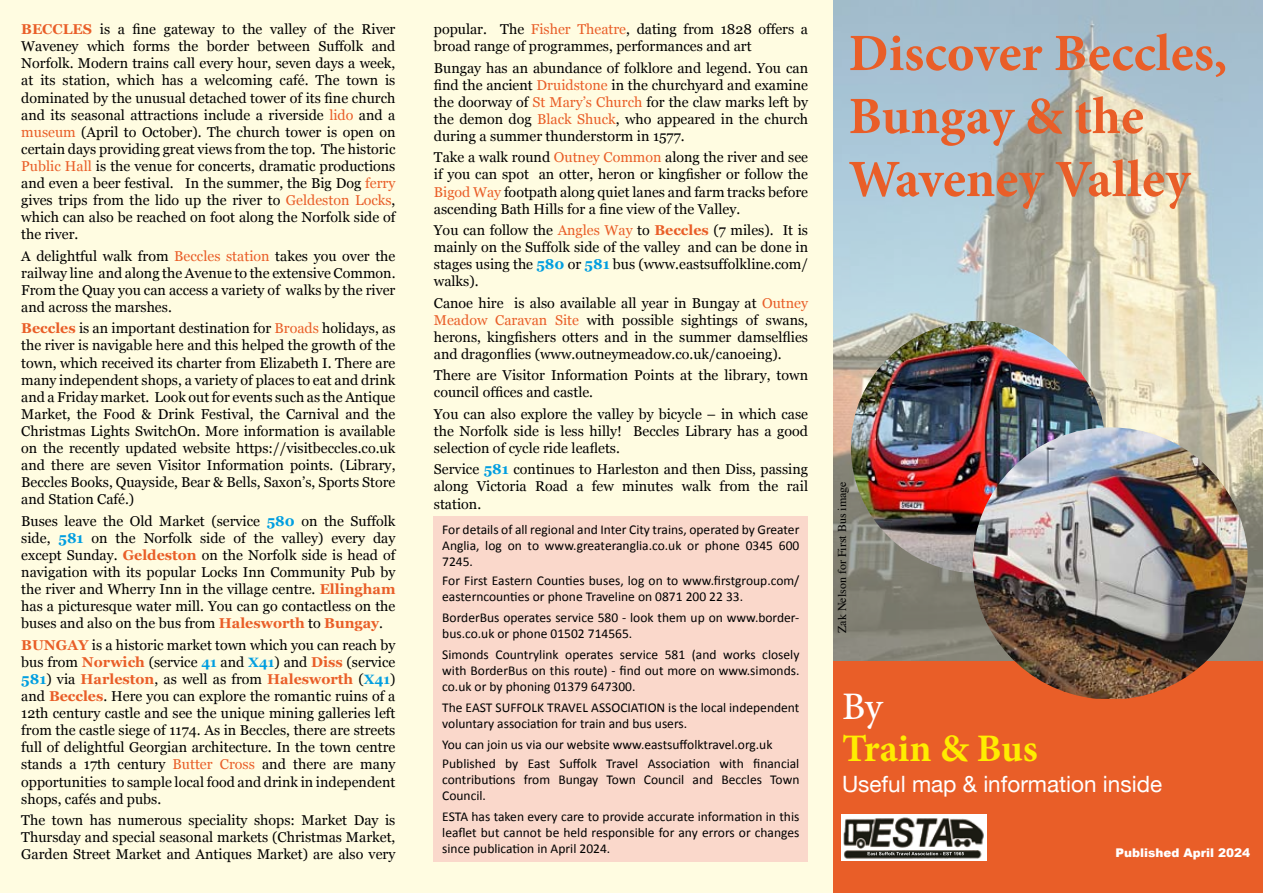
<style>
.page{position:relative;width:1263px;height:893px;background:#fffce1}
.page>*{position:absolute;margin:0;border:0;box-sizing:border-box;transform-origin:0 0}
.t1{font:700 52.5px/63px "Minion Pro";color:#e95e28}
.t2{font:700 39px "Minion Pro";color:#ffed00}
.t3{font:500 39px "Minion Pro";color:#fff}
.t4{font:22.5px "Helvetica Neue";color:#fff}
.t5{font:14.25px/17.1px "Georgia";color:#000;text-align:justify}
.t6{font:13.5px/16.2px "Calibri";color:#000}
.t7{font:12px "Times";color:#000}
.t8{font:900 12px "Arial";color:#fff}
.s1{font-weight:700;color:#e95e28}
.s2{color:#e95e28}
.s3{font-weight:700;color:#009ee0}
.s4{font-weight:700;font-size:13.5px;color:#009ee0}
</style>
<div class="page">
<img style="left:834px;top:0;width:429px;height:661px">
<div style="left:434px;top:516px;width:374px;height:345px;background:#fad8cb"></div>
<div style="left:834px;top:661px;width:429px;height:232px;background:#e95e28"></div>
<img style="left:851px;top:321px;width:254px;height:252px">
<img style="left:973px;top:427px;width:274px;height:272px">
<img style="left:841px;top:815px;width:145px;height:45px">
<p class="t5" style="left:21px;top:21px;width:376px"><span class="s1">BECCLES</span> is a fine gateway to the valley of the River Waveney which forms the border between Suffolk and Norfolk. Modern trains call every hour, seven days a week, at its station, which has a welcoming café. The town is dominated by the unusual detached tower of its fine church and its seasonal attractions include a riverside <span class="s2">lido</span> and a <span class="s2">museum</span> (April to October). The church tower is open on certain days providing great views from the top. The historic <span class="s2">Public Hall</span> is the venue for concerts, dramatic productions and even a beer festival. In the summer, the Big Dog <span class="s2">ferry </span>gives trips from the lido up the river to <span class="s2">Geldeston Locks</span>, which can also be reached on foot along the Norfolk side of the river.</p>
<p class="t5" style="left:21px;top:248px;width:376px">A delightful walk from <span class="s2">Beccles station</span> takes you over the railway line and along the Avenue to the extensive Common.<br>From the Quay you can access a variety of walks by the river and across the marshes.</p>
<p class="t5" style="left:21px;top:320px;width:376px"><span class="s1">Beccles</span> is an important destination for <span class="s2">Broads</span> holidays, as the river is navigable here and this helped the growth of the town, which received its charter from Elizabeth I. There are many independent shops, a variety of places to eat and drink and a Friday market. Look out for events such as the Antique Market, the Food &amp; Drink Festival, the Carnival and the Christmas Lights SwitchOn. More information is available on the recently updated website https://visitbeccles.co.uk and there are seven Visitor Information points. (Library, Beccles Books, Quayside, Bear &amp; Bells, Saxon’s, Sports Store and Station Café.)</p>
<p class="t5" style="left:21px;top:513px;width:376px">Buses leave the Old Market (service <span class="s3">580</span> on the Suffolk side, <span class="s3">581</span> on the Norfolk side of the valley) every day except Sunday. <span class="s1">Geldeston</span> on the Norfolk side is head of navigation with its popular Locks Inn Community Pub by the river and Wherry Inn in the village centre. <span class="s1">Ellingham </span>has a picturesque water mill. You can go contactless on the buses and also on the bus from <span class="s1">Halesworth</span> to <span class="s1">Bungay</span>.</p>
<p class="t5" style="left:21px;top:636px;width:376px"><span class="s1">BUNGAY</span> is a historic market town which you can reach by bus from <span class="s1">Norwich</span> (service <span class="s4">41</span> and <span class="s4">X41</span>) and <span class="s1">Diss</span> (service <span class="s3">581</span>) via <span class="s1">Harleston</span>, as well as from <span class="s1">Halesworth</span> (<span class="s4">X41</span>) and <span class="s1">Beccles</span>. Here you can explore the romantic ruins of a 12th century castle and see the unique mining galleries left from the castle siege of 1174. As in Beccles, there are streets full of delightful Georgian architecture. In the town centre stands a 17th century <span class="s2">Butter Cross</span> and there are many opportunities to sample local food and drink in independent shops, cafés and pubs.</p>
<p class="t5" style="left:21px;top:812px;width:376px">The town has numerous speciality shops: Market Day is Thursday and special seasonal markets (Christmas Market, Garden Street Market and Antiques Market) are also very</p>
<p class="t5" style="left:434px;top:21px;width:376px">popular. The <span class="s2">Fisher Theatre</span>, dating from 1828 offers a broad range of programmes, performances and art</p>
<p class="t5" style="left:434px;top:59px;width:376px">Bungay has an abundance of folklore and legend. You can find the ancient <span class="s2">Druidstone</span> in the churchyard and examine the doorway of <span class="s2">St Mary’s Church</span> for the claw marks left by the demon dog <span class="s2">Black Shuck</span>, who appeared in the church during a summer thunderstorm in 1577.</p>
<p class="t5" style="left:434px;top:149px;width:376px">Take a walk round <span class="s2">Outney Common</span> along the river and see if you can spot an otter, heron or kingfisher or follow the <span class="s2">Bigod Way</span> footpath along quiet lanes and farm tracks before ascending Bath Hills for a fine view of the Valley.</p>
<p class="t5" style="left:434px;top:222px;width:376px">You can follow the <span class="s2">Angles Way</span> to <span class="s1">Beccles</span> (7 miles). It is mainly on the Suffolk side of the valley and can be done in stages using the <span class="s3">580</span> or <span class="s3">581</span> bus (www.eastsuffolkline.com/ walks).</p>
<p class="t5" style="left:434px;top:294px;width:376px">Canoe hire is also available all year in Bungay at <span class="s2">Outney Meadow Caravan Site</span> with possible sightings of swans, herons, kingfishers otters and in the summer damselflies and dragonflies (www.outneymeadow.co.uk/canoeing).</p>
<p class="t5" style="left:434px;top:367px;width:376px">There are Visitor Information Points at the library, town council offices and castle.</p>
<p class="t5" style="left:434px;top:406px;width:376px">You can also explore the valley by bicycle – in which case the Norfolk side is less hilly! Beccles Library has a good selection of cycle ride leaflets.</p>
<p class="t5" style="left:434px;top:461px;width:376px">Service <span class="s3">581</span> continues to Harleston and then Diss, passing along Victoria Road a few minutes walk from the rail station.</p>
<p class="t6" style="left:442px;top:521px;width:359px;text-align:justify">For details of all regional and Inter City trains, operated by Greater Anglia, log on to www.greateranglia.co.uk or phone 0345 600<br>7245.</p>
<p class="t6" style="left:442px;top:571px;width:359px">For First Eastern Counties buses, log on to www.firstgroup.com/ easterncounties or phone Traveline on 0871 200 22 33.</p>
<p class="t6" style="left:442px;top:608px;width:359px">BorderBus operates service 580 - look them up on www.border&shy;bus.co.uk or phone 01502 714565.</p>
<p class="t6" style="left:442px;top:646px;width:359px;text-align:justify">Simonds Countrylink operates service 581 (and works closely with BorderBus on this route) - find out more on www.simonds. co.uk or by phoning 01379 647300.</p>
<p class="t6" style="left:442px;top:699px;width:359px">The EAST SUFFOLK TRAVEL ASSOCIATION is the local independent voluntary association for train and bus users.</p>
<p class="t6" style="left:442px;top:735px;width:359px;line-height:18.3px">You can join us via our website www.eastsuffolktravel.org.uk<br>Published by East Suffolk Travel Association with financial</p>
<p class="t6" style="left:442px;top:770px;width:359px">contributions from Bungay Town Council and Beccles Town<br>Council.</p>
<p class="t6" style="left:442px;top:807px;width:359px;text-align:justify">ESTA has taken every care to provide accurate information in this leaflet but cannot be held responsible for any errors or changes since publication in April 2024.</p>
<h1 class="t1" style="left:848px;top:21px;width:380px">Discover Beccles,<br>Bungay &amp; the<br>Waveney Valley</h1>
<p class="t7" style="left:831px;top:633px;width:153px;rotate:-90deg">Zak Nelson for First Bus image</p>
<h2 class="t3" style="left:842px;top:680px;width:42px">By</h2>
<h2 class="t2" style="left:842px;top:721px;width:197px">Train &amp; Bus</h2>
<h3 class="t4" style="left:842px;top:771px;width:322px">Useful map &amp; information inside</h3>
<p class="t8" style="left:1115px;top:844px;width:136px">Published April 2024</p>
</div>
